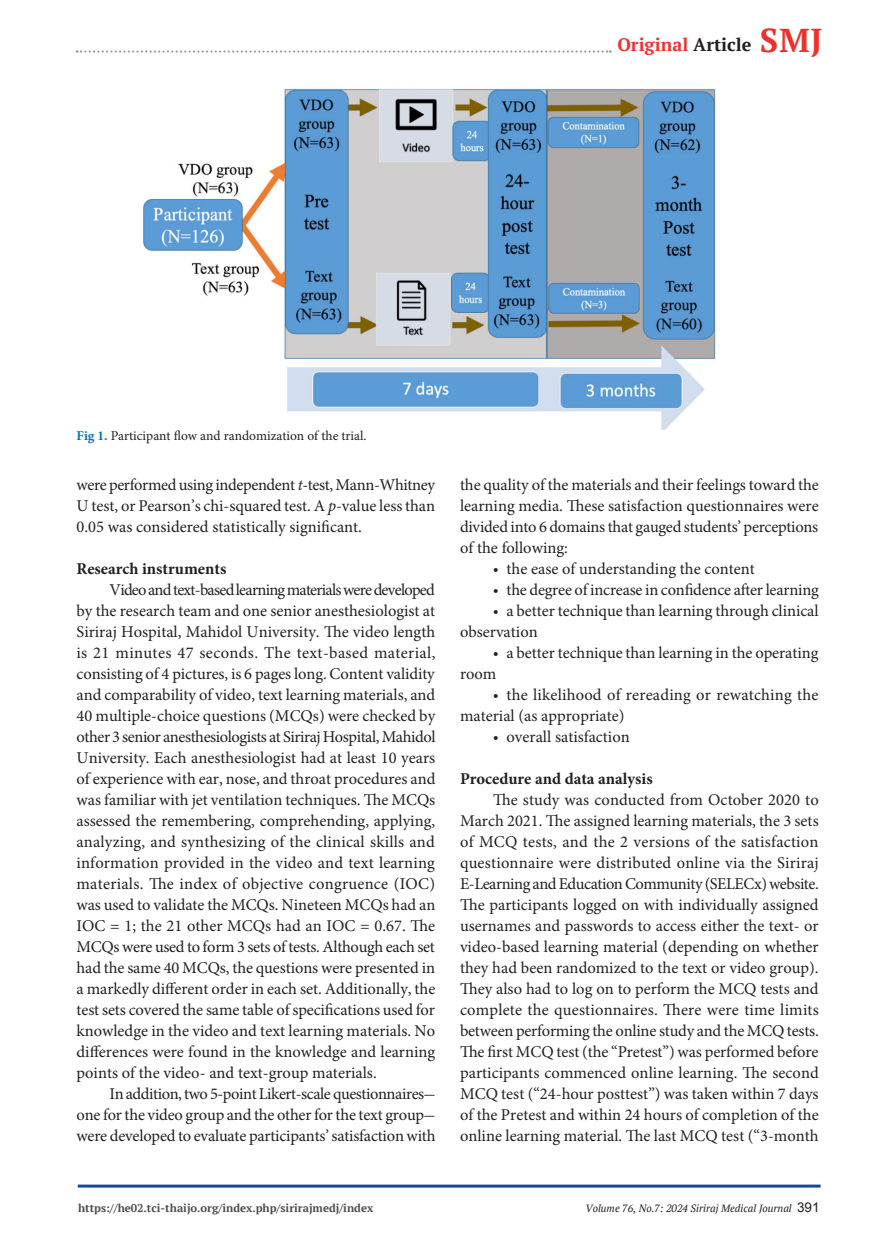
<style>
.page{position:relative;width:891px;height:1242px;background:#fff}
.page>*{position:absolute;margin:0;border:0;box-sizing:border-box;transform-origin:0 0}
.t1{font:700 18px "PT Serif";color:#ee302d}
.t2{font:16.5px/21px "Minion Pro";color:#231f20;text-align:justify}
.t3{font:700 16.5px "Minion Pro";color:#231f20}
.t4{font:13.5px "Minion Pro";color:#231f20}
.t5{font:700 11.25px "PT Serif";color:#4b4c4d}
.t6{font:italic 10.5px "PT Serif";color:#231f20}
.s1{color:#231f20}
.s2{font-size:33px}
.s3{font-weight:700;color:#0073bc}
.s4{font-style:italic}
.s5{font-family:"TF Srivichai"}
.s6{font-family:"Arial";font-style:normal;font-size:13.5px}
</style>
<div class="page">
<svg style="left:77px;top:50px;width:534px;height:3px"></svg>
<hr style="left:78px;top:1185px;width:743px;height:3px;background:#1b4691">
<img style="left:143px;top:88px;width:573px;height:342px">
<p class="t1" style="left:617px;top:33px;width:207px">Original <span class="s1">Article</span> <span class="s2">SMJ</span></p>
<p class="t4" style="left:77px;top:426px;width:292px"><span class="s3">Fig 1.</span> Participant flow and randomization of the trial.</p>
<p class="t2" style="left:77px;top:474px;width:360px">were performed using independent <span class="s4">t</span>-test, Mann-Whitney U test, or Pearson’s chi-squared test. A <span class="s4">p</span>-value less than 0.05 was considered statistically significant.</p>
<p class="t3" style="left:77px;top:557px;width:151px">Research instruments</p>
<p class="t2" style="left:77px;top:579px;width:360px;text-indent:33px">Video and text-based learning materials were developed by the research team and one senior anesthesiologist at Siriraj Hospital, Mahidol University. The video length is 21 minutes 47 seconds. The text-based material, consisting of 4 pictures, is 6 pages long. Content validity and comparability of video, text learning materials, and 40 multiple-choice questions (MCQs) were checked by other 3 senior anesthesiologists at Siriraj Hospital, Mahidol University. Each anesthesiologist had at least 10 years of experience with ear, nose, and throat procedures and was familiar with jet ventilation techniques. The MCQs assessed the remembering, comprehending, applying, analyzing, and synthesizing of the clinical skills and information provided in the video and text learning materials. The index of objective congruence (IOC) was used to validate the MCQs. Nineteen MCQs had an IOC = 1; the 21 other MCQs had an IOC = 0.67. The MCQs were used to form 3 sets of tests. Although each set had the same 40 MCQs, the questions were presented in a markedly different order in each set. Additionally, the test sets covered the same table of specifications used for knowledge in the video and text learning materials. No differences were found in the knowledge and learning points of the video- and text-group materials.</p>
<p class="t2" style="left:77px;top:1083px;width:360px;text-indent:33px">In addition, two 5-point Likert-scale questionnaires— one for the video group and the other for the text group— were developed to evaluate participants’ satisfaction with</p>
<p class="t2" style="left:460px;top:474px;width:360px">the quality of the materials and their feelings toward the learning media. These satisfaction questionnaires were divided into 6 domains that gauged students’ perceptions of the following:</p>
<p class="t2" style="left:493px;top:558px;width:263px"><span class="s5">•</span> the ease of understanding the content</p>
<p class="t2" style="left:493px;top:579px;width:327px"><span class="s5">•</span> the degree of increase in confidence after learning</p>
<p class="t2" style="left:460px;top:600px;width:360px;text-indent:33px"><span class="s5">•</span> a better technique than learning through clinical observation</p>
<p class="t2" style="left:460px;top:642px;width:360px;text-indent:33px"><span class="s5">•</span> a better technique than learning in the operating room</p>
<p class="t2" style="left:460px;top:684px;width:360px;text-indent:33px"><span class="s5">•</span> the likelihood of rereading or rewatching the material (as appropriate)</p>
<p class="t2" style="left:493px;top:726px;width:138px"><span class="s5">•</span> overall satisfaction</p>
<p class="t3" style="left:460px;top:767px;width:194px">Procedure and data analysis</p>
<p class="t2" style="left:460px;top:789px;width:360px;text-indent:33px">The study was conducted from October 2020 to March 2021. The assigned learning materials, the 3 sets of MCQ tests, and the 2 versions of the satisfaction questionnaire were distributed online via the Siriraj E-Learning and Education Community (SELECx) website.<br>The participants logged on with individually assigned usernames and passwords to access either the text- or video-based learning material (depending on whether they had been randomized to the text or video group).<br>They also had to log on to perform the MCQ tests and complete the questionnaires. There were time limits between performing the online study and the MCQ tests.<br>The first MCQ test (the “Pretest”) was performed before participants commenced online learning. The second MCQ test (“24-hour posttest”) was taken within 7 days of the Pretest and within 24 hours of completion of the online learning material. The last MCQ test (“3-month</p>
<p class="t5" style="left:78px;top:1201px;width:297px">https://he02.tci-thaijo.org/index.php/sirirajmedj/index</p>
<p class="t6" style="left:586px;top:1202px;width:235px">Volume 76, No.7: 2024 Siriraj Medical Journal <span class="s6">391</span></p>
</div>
